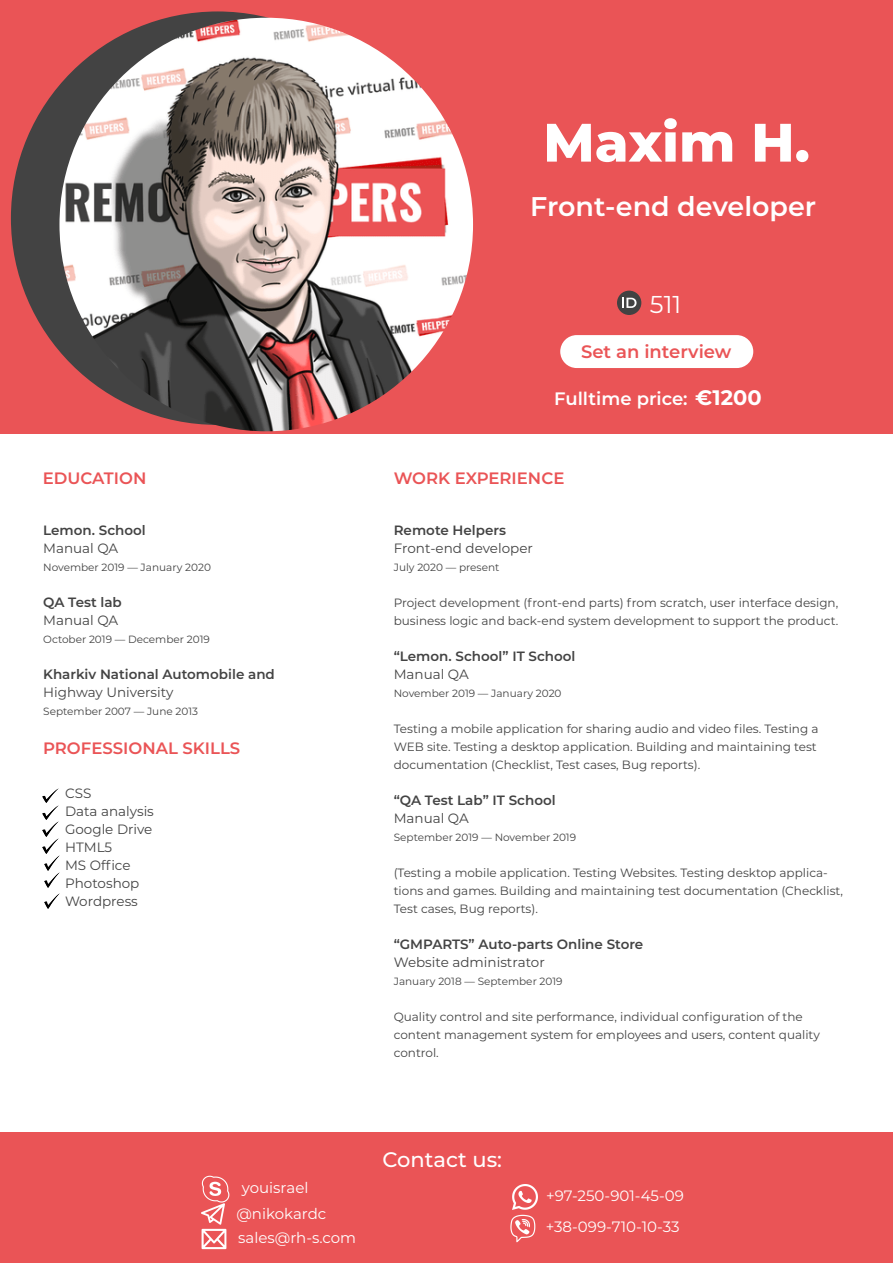
<style>
.page{position:relative;width:893px;height:1263px;background:#fff}
.page>*{position:absolute;margin:0;border:0;box-sizing:border-box;transform-origin:0 0}
.t1{font:800 54px "Montserrat";color:#fff}
.t2{font:600 27px "Montserrat";color:#fff}
.t3{font:24.3px "Montserrat";color:#fff}
.t4{font:500 21px "Montserrat";color:#fff}
.t5{font:600 18px "Montserrat";color:#fff}
.t6{font:600 18px "Montserrat";color:#ea5456}
.t7{font:600 16.5px "Montserrat";color:#ea5456}
.t8{font:15px/25.7px "Montserrat";color:#fff}
.t9{font:13.5px/18px "Montserrat";color:#434343}
.t10{font:600 13.5px "Montserrat";color:#434343}
.t11{font:12px/18px "Montserrat";color:#434343}
.t12{font:10.5px "Montserrat";color:#434343}
.s1{font-weight:700;font-size:21px}
</style>
<div class="page">
<div style="left:0;top:0;width:893px;height:434px;background:#ea5456"></div>
<img style="left:43px;top:789px;width:15px;height:14px">
<img style="left:43px;top:806px;width:15px;height:14px">
<img style="left:43px;top:822px;width:15px;height:14px">
<img style="left:43px;top:839px;width:15px;height:14px">
<img style="left:44px;top:856px;width:15px;height:14px">
<img style="left:44px;top:873px;width:15px;height:14px">
<img style="left:44px;top:894px;width:15px;height:14px">
<div style="left:617px;top:291px;width:24px;height:24px;background:#424242;border-radius:50%"></div>
<svg style="left:622px;top:298px;width:14px;height:10px"></svg>
<div style="left:560px;top:335px;width:193px;height:33px;background:#fff;border-radius:16px"></div>
<div style="left:11px;top:11px;width:413px;height:414px;background:#434343;border-radius:50%"></div>
<img style="left:59px;top:18px;width:414px;height:413px;border-radius:207px">
<div style="left:0;top:1133px;width:893px;height:130px;background:#ea5456"></div>
<img style="left:201px;top:1202px;width:25px;height:48px">
<img style="left:201px;top:1175px;width:28px;height:27px">
<img style="left:512px;top:1184px;width:25px;height:25px">
<img style="left:510px;top:1214px;width:26px;height:28px">
<h1 class="t1" style="left:543px;top:103px;width:268px">Maxim H.</h1>
<h2 class="t2" style="left:530px;top:188px;width:288px">Front-end developer</h2>
<h3 class="t3" style="left:650px;top:287px;width:33px">511</h3>
<h3 class="t6" style="left:581px;top:338px;width:152px">Set an interview</h3>
<h3 class="t7" style="left:43px;top:467px;width:105px">EDUCATION</h3>
<p class="t10" style="left:43px;top:520px;width:104px">Lemon. School</p>
<p class="t9" style="left:43px;top:538px;width:77px">Manual QA</p>
<p class="t12" style="left:43px;top:560px;width:169px">November 2019 — January 2020</p>
<p class="t10" style="left:43px;top:592px;width:80px">QA Test lab</p>
<p class="t9" style="left:43px;top:610px;width:77px">Manual QA</p>
<p class="t12" style="left:43px;top:632px;width:168px">October 2019 — December 2019</p>
<p class="t10" style="left:43px;top:664px;width:233px">Kharkiv National Automobile and</p>
<p class="t9" style="left:43px;top:682px;width:132px">Highway University</p>
<p class="t12" style="left:43px;top:704px;width:156px">September 2007 — June 2013</p>
<h3 class="t7" style="left:43px;top:736px;width:199px">PROFESSIONAL SKILLS</h3>
<p class="t9" style="left:65px;top:784px;width:90px">CSS<br>Data analysis<br>Google Drive<br>HTML5<br>MS Office<br>Photoshop<br>Wordpress</p>
<h3 class="t5" style="left:554px;top:385px;width:209px">Fulltime price: <span class="s1">€1200</span></h3>
<h3 class="t7" style="left:394px;top:466px;width:172px">WORK EXPERIENCE</h3>
<p class="t10" style="left:394px;top:521px;width:114px">Remote Helpers</p>
<p class="t9" style="left:394px;top:539px;width:141px">Front-end developer</p>
<p class="t12" style="left:394px;top:560px;width:107px">July 2020 — present</p>
<p class="t11" style="left:394px;top:593px;width:446px">Project development (front-end parts) from scratch, user interface design, business logic and back-end system development to support the product.</p>
<p class="t10" style="left:394px;top:647px;width:183px">“Lemon. School” IT School</p>
<p class="t9" style="left:394px;top:665px;width:77px">Manual QA</p>
<p class="t12" style="left:394px;top:686px;width:169px">November 2019 — January 2020</p>
<p class="t11" style="left:394px;top:719px;width:426px">Testing a mobile application for sharing audio and video files. Testing a<br>WEB site. Testing a desktop application. Building and maintaining test documentation (Checklist, Test cases, Bug reports).</p>
<p class="t10" style="left:394px;top:791px;width:163px">“QA Test Lab” IT School</p>
<p class="t9" style="left:394px;top:809px;width:77px">Manual QA</p>
<p class="t12" style="left:394px;top:830px;width:184px">September 2019 — November 2019</p>
<p class="t11" style="left:394px;top:863px;width:451px">(Testing a mobile application. Testing Websites. Testing desktop applica&shy;tions and games. Building and maintaining test documentation (Checklist,<br>Test cases, Bug reports).</p>
<p class="t10" style="left:394px;top:935px;width:251px">“GMPARTS” Auto-parts Online Store</p>
<p class="t9" style="left:394px;top:953px;width:153px">Website administrator</p>
<p class="t12" style="left:394px;top:974px;width:170px">January 2018 — September 2019</p>
<p class="t11" style="left:394px;top:1007px;width:428px">Quality control and site performance, individual configuration of the content management system for employees and users, content quality control.</p>
<h3 class="t4" style="left:382px;top:1144px;width:121px">Contact us:</h3>
<p class="t8" style="left:236px;top:1174px;width:91px;text-indent:5px">youisrael @nikokardc</p>
<p class="t8" style="left:546px;top:1180px;width:140px;line-height:31px">+97-250-901-45-09 +38-099-710-10-33</p>
<p class="t8" style="left:238px;top:1224px;width:119px">sales@rh-s.com</p>
</div>
